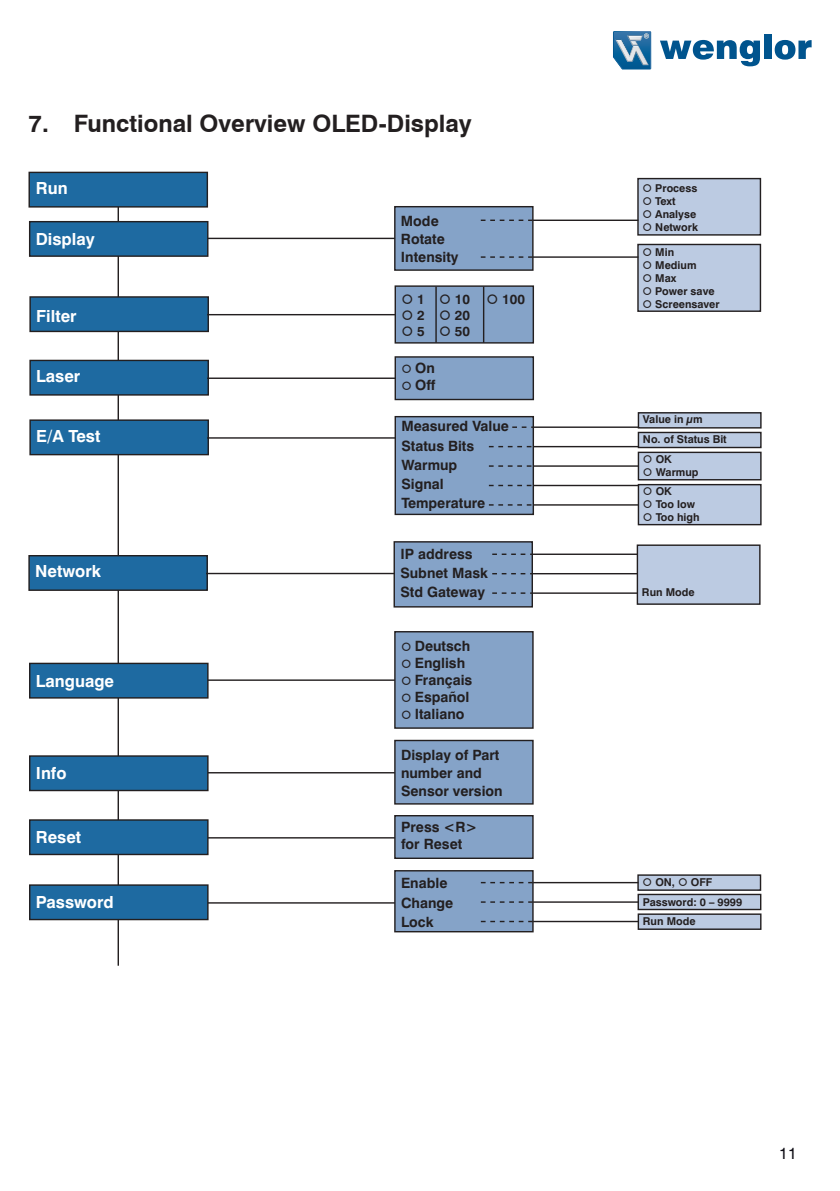
<style>
.page{position:relative;width:840px;height:1191px;background:#fff}
.page>*{position:absolute;margin:0;border:0;box-sizing:border-box;transform-origin:0 0}
.t1{font:700 24px "Swiss 721 BT";color:#231f20}
.t2{font:700 16.6px "Swiss 721 BT";color:#fff}
.t3{font:16px "Swiss 721 BT";color:#0e0c14}
.t4{font:700 14.2px/19.2px "Swiss 721 BT";color:#231f20}
.t5{font:700 13.4px "Swiss 721 BT";color:#231f20}
.t6{font:700 10.8px/13px "Swiss 721 BT";color:#231f20}
</style>
<div class="page">
<svg style="left:660px;top:40px;width:99px;height:26px"></svg>
<div style="left:763px;top:34px;width:8px;height:25px;background:#00548e"></div>
<svg style="left:774px;top:40px;width:37px;height:20px"></svg>
<svg style="left:613px;top:31px;width:38px;height:39px"></svg>
<hr style="left:117px;top:184px;width:2px;height:781px;background:#231f20">
<hr style="left:206px;top:238px;width:189px;height:1px;background:#231f20">
<hr style="left:207px;top:679px;width:188px;height:2px;background:#231f20">
<hr style="left:207px;top:772px;width:188px;height:1px;background:#231f20">
<hr style="left:207px;top:837px;width:188px;height:1px;background:#231f20">
<hr style="left:207px;top:902px;width:188px;height:1px;background:#231f20">
<div style="left:637px;top:875px;width:123px;height:15px;background:#bccbe2"></div>
<div style="left:637px;top:874px;width:123px;height:16px;border:1px solid #231f20"></div>
<div style="left:638px;top:894px;width:122px;height:15px;background:#bccbe2"></div>
<div style="left:637px;top:893px;width:124px;height:17px;border:1px solid #231f20"></div>
<div style="left:638px;top:914px;width:122px;height:15px;background:#bccbe2"></div>
<div style="left:637px;top:913px;width:124px;height:17px;border:1px solid #231f20"></div>
<div style="left:394px;top:815px;width:139px;height:44px;background:#85a3c8;border:1px solid #231f20"></div>
<div style="left:394px;top:740px;width:139px;height:64px;background:#85a3c8;border:1px solid #231f20"></div>
<div style="left:394px;top:631px;width:139px;height:98px;background:#85a3c8;border:1px solid #231f20"></div>
<div style="left:30px;top:663px;width:178px;height:35px;background:#1e6aa1"></div>
<div style="left:29px;top:662px;width:179px;height:36px;border:1px solid #231f20"></div>
<div style="left:30px;top:756px;width:178px;height:34px;background:#1e6aa1"></div>
<div style="left:29px;top:755px;width:179px;height:36px;border:1px solid #231f20"></div>
<div style="left:30px;top:820px;width:178px;height:34px;background:#1e6aa1"></div>
<div style="left:29px;top:819px;width:179px;height:36px;border:1px solid #231f20"></div>
<div style="left:394px;top:870px;width:139px;height:62px;background:#85a3c8;border:1px solid #231f20"></div>
<div style="left:30px;top:885px;width:178px;height:34px;background:#1e6aa1"></div>
<div style="left:29px;top:884px;width:179px;height:36px;border:1px solid #231f20"></div>
<hr style="left:532px;top:882px;width:106px;height:1px;background:#231f20">
<svg style="left:480px;top:882px;width:52px;height:1px"></svg>
<hr style="left:532px;top:901px;width:106px;height:1px;background:#231f20">
<svg style="left:480px;top:901px;width:52px;height:1px"></svg>
<hr style="left:532px;top:920px;width:106px;height:2px;background:#231f20">
<svg style="left:480px;top:920px;width:52px;height:2px"></svg>
<div style="left:29px;top:172px;width:178px;height:35px;background:#1e6aa1"></div>
<div style="left:28px;top:172px;width:180px;height:36px;border:1px solid #231f20"></div>
<div style="left:637px;top:244px;width:123px;height:67px;background:#bccbe2"></div>
<div style="left:637px;top:244px;width:123px;height:68px;border:1px solid #231f20"></div>
<div style="left:637px;top:179px;width:123px;height:56px;background:#bccbe2"></div>
<div style="left:637px;top:178px;width:123px;height:58px;border:1px solid #231f20"></div>
<div style="left:394px;top:206px;width:139px;height:65px;background:#85a3c8;border:1px solid #231f20"></div>
<div style="left:30px;top:222px;width:178px;height:34px;background:#1e6aa1"></div>
<div style="left:29px;top:221px;width:179px;height:36px;border:1px solid #231f20"></div>
<div style="left:638px;top:413px;width:122px;height:15px;background:#bccbe2"></div>
<div style="left:637px;top:412px;width:124px;height:16px;border:1px solid #231f20"></div>
<div style="left:638px;top:432px;width:122px;height:15px;background:#bccbe2"></div>
<div style="left:637px;top:432px;width:124px;height:16px;border:1px solid #231f20"></div>
<div style="left:638px;top:452px;width:122px;height:28px;background:#bccbe2"></div>
<div style="left:637px;top:451px;width:124px;height:29px;border:1px solid #231f20"></div>
<div style="left:638px;top:484px;width:122px;height:40px;background:#bccbe2"></div>
<div style="left:637px;top:484px;width:124px;height:41px;border:1px solid #231f20"></div>
<div style="left:30px;top:297px;width:178px;height:34px;background:#1e6aa1"></div>
<div style="left:29px;top:296px;width:180px;height:36px;border:1px solid #231f20"></div>
<div style="left:394px;top:285px;width:139px;height:58px;background:#85a3c8;border:1px solid #231f20"></div>
<div style="left:30px;top:360px;width:178px;height:35px;background:#1e6aa1"></div>
<div style="left:29px;top:360px;width:180px;height:35px;border:1px solid #231f20"></div>
<div style="left:394px;top:356px;width:139px;height:44px;background:#85a3c8;border:1px solid #231f20"></div>
<div style="left:30px;top:420px;width:178px;height:34px;background:#1e6aa1"></div>
<div style="left:29px;top:419px;width:180px;height:36px;border:1px solid #231f20"></div>
<div style="left:394px;top:416px;width:139px;height:99px;background:#85a3c8;border:1px solid #231f20"></div>
<hr style="left:435px;top:287px;width:1px;height:56px;background:#231f20">
<hr style="left:482px;top:287px;width:2px;height:56px;background:#231f20">
<hr style="left:532px;top:219px;width:106px;height:2px;background:#231f20">
<svg style="left:480px;top:219px;width:52px;height:2px"></svg>
<hr style="left:532px;top:256px;width:106px;height:2px;background:#231f20">
<svg style="left:480px;top:256px;width:52px;height:2px"></svg>
<hr style="left:207px;top:314px;width:188px;height:1px;background:#231f20">
<hr style="left:207px;top:377px;width:188px;height:2px;background:#231f20">
<hr style="left:207px;top:437px;width:188px;height:2px;background:#231f20">
<svg style="left:512px;top:426px;width:21px;height:2px"></svg>
<svg style="left:488px;top:446px;width:45px;height:1px"></svg>
<svg style="left:488px;top:465px;width:45px;height:2px"></svg>
<svg style="left:488px;top:485px;width:45px;height:1px"></svg>
<hr style="left:533px;top:426px;width:105px;height:2px;background:#231f20">
<hr style="left:533px;top:446px;width:105px;height:1px;background:#231f20">
<hr style="left:533px;top:465px;width:105px;height:2px;background:#231f20">
<hr style="left:533px;top:485px;width:105px;height:1px;background:#231f20">
<hr style="left:533px;top:504px;width:105px;height:1px;background:#231f20">
<svg style="left:488px;top:504px;width:45px;height:1px"></svg>
<div style="left:636px;top:544px;width:124px;height:61px;background:#bccbe2;border:1px solid #231f20"></div>
<div style="left:29px;top:556px;width:178px;height:34px;background:#1e6aa1"></div>
<div style="left:28px;top:555px;width:180px;height:36px;border:1px solid #231f20"></div>
<div style="left:393px;top:541px;width:139px;height:66px;background:#85a3c8;border:1px solid #231f20"></div>
<hr style="left:206px;top:573px;width:188px;height:1px;background:#231f20">
<svg style="left:492px;top:553px;width:40px;height:2px"></svg>
<svg style="left:492px;top:573px;width:40px;height:1px"></svg>
<hr style="left:532px;top:553px;width:105px;height:2px;background:#231f20">
<hr style="left:532px;top:573px;width:105px;height:1px;background:#231f20">
<hr style="left:532px;top:592px;width:105px;height:2px;background:#231f20">
<svg style="left:492px;top:592px;width:40px;height:2px"></svg>
<h1 class="t1" style="left:28px;top:109px;width:444px">7. Functional Overview OLED-Display</h1>
<p class="t2" style="left:36px;top:178px;width:33px">Run</p>
<p class="t2" style="left:36px;top:229px;width:60px">Display</p>
<p class="t2" style="left:36px;top:306px;width:42px">Filter</p>
<p class="t4" style="left:401px;top:211px;width:39px">Mode</p>
<p class="t4" style="left:401px;top:230px;width:59px;line-height:18px">Rotate<br>Intensity</p>
<p class="t5" style="left:417px;top:291px;width:9px">1</p>
<p class="t5" style="left:454px;top:291px;width:17px">10</p>
<p class="t5" style="left:502px;top:291px;width:24px">100</p>
<p class="t5" style="left:417px;top:307px;width:9px">2</p>
<p class="t5" style="left:454px;top:307px;width:17px">20</p>
<p class="t5" style="left:417px;top:323px;width:9px">5</p>
<p class="t5" style="left:454px;top:323px;width:17px">50</p>
<p class="t2" style="left:36px;top:366px;width:46px">Laser</p>
<p class="t4" style="left:415px;top:360px;width:22px;line-height:17px">On<br>Off</p>
<p class="t2" style="left:36px;top:425px;width:66px">E/A Test</p>
<p class="t4" style="left:401px;top:417px;width:109px">Measured Value<br>Status Bits<br>Warmup<br>Signal<br>Temperature</p>
<p class="t2" style="left:35px;top:561px;width:67px">Network</p>
<p class="t2" style="left:36px;top:670px;width:80px">Language</p>
<p class="t2" style="left:36px;top:763px;width:32px">Info</p>
<p class="t2" style="left:36px;top:826px;width:47px">Reset</p>
<p class="t2" style="left:36px;top:891px;width:79px">Password</p>
<p class="t4" style="left:400px;top:544px;width:89px">IP address<br>Subnet Mask<br>Std Gateway</p>
<p class="t4" style="left:414px;top:637px;width:59px;line-height:17px">Deutsch<br>English<br>Français<br>Español<br>Italiano</p>
<p class="t4" style="left:401px;top:746px;width:103px;line-height:18px">Display of Part number and<br>Sensor version</p>
<p class="t4" style="left:401px;top:818px;width:78px;line-height:17px">Press &lt;R&gt; for Reset</p>
<p class="t4" style="left:401px;top:873px;width:54px">Enable<br>Change<br>Lock</p>
<p class="t6" style="left:655px;top:181px;width:43px">Process<br>Text<br>Analyse</p>
<p class="t6" style="left:655px;top:220px;width:44px">Network</p>
<p class="t6" style="left:655px;top:245px;width:66px">Min<br>Medium<br>Max<br>Power save<br>Screensaver</p>
<p class="t6" style="left:642px;top:413px;width:61px">Value in µm</p>
<p class="t6" style="left:642px;top:432px;width:85px">No. of Status Bit</p>
<p class="t6" style="left:655px;top:452px;width:18px">OK</p>
<p class="t6" style="left:655px;top:462px;width:44px;line-height:19.2px">Warmup<br>OK</p>
<p class="t6" style="left:655px;top:498px;width:45px">Too low<br>Too high</p>
<p class="t6" style="left:641px;top:585px;width:54px">Run Mode</p>
<p class="t6" style="left:642px;top:872px;width:101px;line-height:19.2px;text-indent:48px">OFF<br>Password: 0 – 9999<br>Run Mode</p>
<p class="t6" style="left:655px;top:875px;width:21px">ON,</p>
<p class="t3" style="left:778px;top:1143px;width:19px">11</p>
</div>
